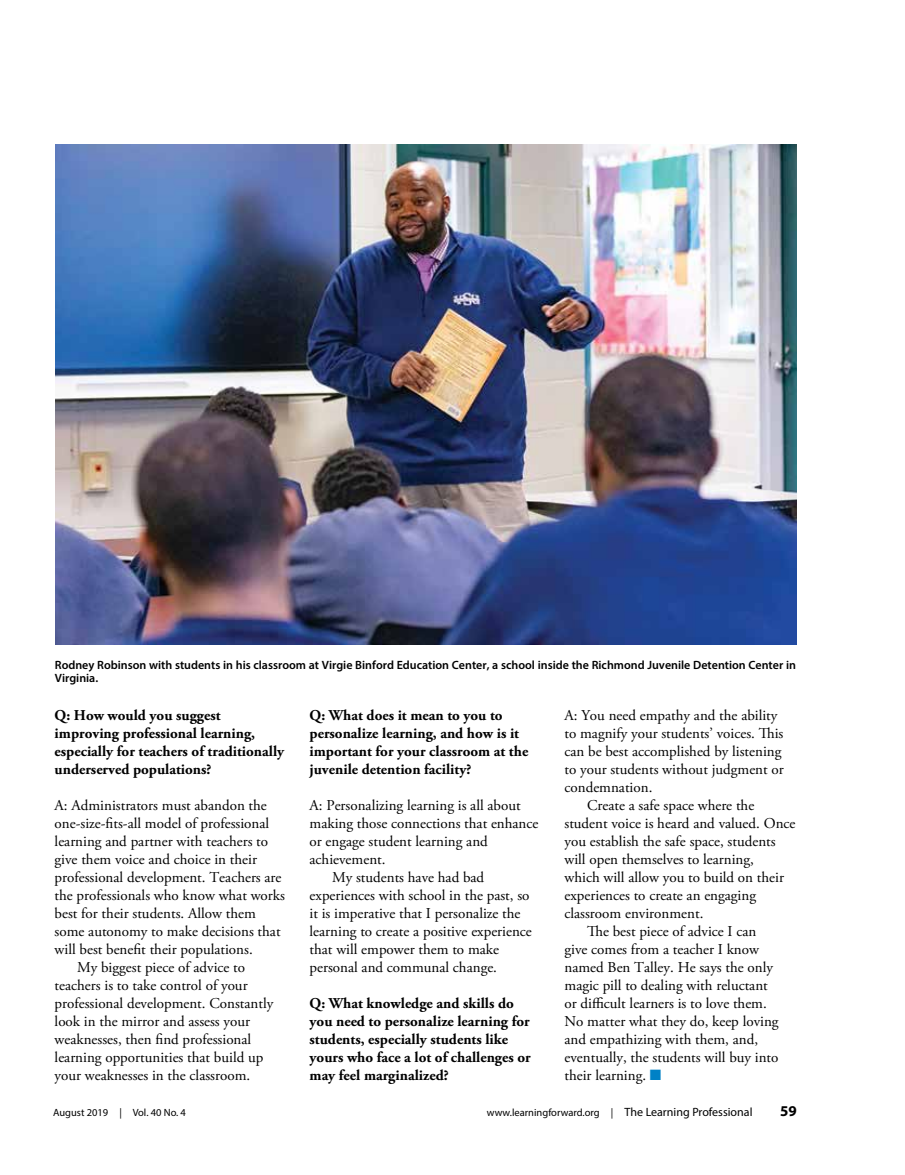
<style>
.page{position:relative;width:905px;height:1175px;background:#fff}
.page>*{position:absolute;margin:0;border:0;box-sizing:border-box;transform-origin:0 0}
.t1{font:15px "Adobe Garamond Pro";color:#000}
.t2{font:700 15px/18px "Adobe Garamond Pro";color:#000}
.t3{font:700 15px "Myriad Pro";color:#000}
.t4{font:600 12px/13.5px "Myriad Pro";color:#000}
.t5{font:10.5px "Myriad Pro";color:#000}
.s1{color:#0081c6}
.s2{font-size:12px}
</style>
<div class="page">
<img style="left:55px;top:144px;width:741px;height:500px">
<p class="t4" style="left:55px;top:657px;width:742px">Rodney Robinson with students in his classroom at Virgie Binford Education Center, a school inside the Richmond Juvenile Detention Center in<br>Virginia.</p>
<p class="t2" style="left:55px;top:707px;width:231px">Q: How would you suggest improving professional learning, especially for teachers of traditionally underserved populations?</p>
<p class="t1" style="left:55px;top:796px;width:214px">A: Administrators must abandon the</p>
<p class="t1" style="left:55px;top:814px;width:216px">one-size-fits-all model of professional</p>
<p class="t1" style="left:55px;top:832px;width:215px">learning and partner with teachers to</p>
<p class="t1" style="left:55px;top:850px;width:204px">give them voice and choice in their</p>
<p class="t1" style="left:55px;top:868px;width:228px">professional development. Teachers are</p>
<p class="t1" style="left:55px;top:886px;width:232px">the professionals who know what works</p>
<p class="t1" style="left:55px;top:904px;width:203px">best for their students. Allow them</p>
<p class="t1" style="left:55px;top:922px;width:227px">some autonomy to make decisions that</p>
<p class="t1" style="left:55px;top:940px;width:200px">will best benefit their populations.</p>
<p class="t1" style="left:77px;top:958px;width:169px">My biggest piece of advice to</p>
<p class="t1" style="left:55px;top:976px;width:194px">teachers is to take control of your</p>
<p class="t1" style="left:55px;top:994px;width:220px">professional development. Constantly</p>
<p class="t1" style="left:55px;top:1012px;width:197px">look in the mirror and assess your</p>
<p class="t1" style="left:55px;top:1030px;width:198px">weaknesses, then find professional</p>
<p class="t1" style="left:55px;top:1048px;width:210px">learning opportunities that build up</p>
<p class="t1" style="left:55px;top:1066px;width:197px">your weaknesses in the classroom.</p>
<p class="t2" style="left:309px;top:707px;width:220px">Q: What does it mean to you to personalize learning, and how is it important for your classroom at the juvenile detention facility?</p>
<p class="t1" style="left:309px;top:796px;width:212px">A: Personalizing learning is all about</p>
<p class="t1" style="left:309px;top:814px;width:230px">making those connections that enhance</p>
<p class="t1" style="left:309px;top:832px;width:180px">or engage student learning and</p>
<p class="t1" style="left:309px;top:850px;width:77px">achievement.</p>
<p class="t1" style="left:332px;top:868px;width:154px">My students have had bad</p>
<p class="t1" style="left:309px;top:886px;width:221px">experiences with school in the past, so</p>
<p class="t1" style="left:309px;top:904px;width:212px">it is imperative that I personalize the</p>
<p class="t1" style="left:309px;top:922px;width:224px">learning to create a positive experience</p>
<p class="t1" style="left:309px;top:940px;width:191px">that will empower them to make</p>
<p class="t1" style="left:309px;top:958px;width:189px">personal and communal change.</p>
<p class="t2" style="left:309px;top:995px;width:223px">Q: What knowledge and skills do you need to personalize learning for students, especially students like yours who face a lot of challenges or may feel marginalized?</p>
<p class="t1" style="left:564px;top:706px;width:214px">A: You need empathy and the ability</p>
<p class="t1" style="left:564px;top:724px;width:220px">to magnify your students’ voices. This</p>
<p class="t1" style="left:564px;top:742px;width:218px">can be best accomplished by listening</p>
<p class="t1" style="left:564px;top:760px;width:221px">to your students without judgment or</p>
<p class="t1" style="left:564px;top:778px;width:89px">condemnation.</p>
<p class="t1" style="left:587px;top:796px;width:169px">Create a safe space where the</p>
<p class="t1" style="left:564px;top:814px;width:232px">student voice is heard and valued. Once</p>
<p class="t1" style="left:564px;top:832px;width:213px">you establish the safe space, students</p>
<p class="t1" style="left:564px;top:850px;width:191px">will open themselves to learning,</p>
<p class="t1" style="left:564px;top:868px;width:221px">which will allow you to build on their</p>
<p class="t1" style="left:564px;top:886px;width:193px">experiences to create an engaging</p>
<p class="t1" style="left:564px;top:904px;width:140px">classroom environment.</p>
<p class="t1" style="left:587px;top:922px;width:171px">The best piece of advice I can</p>
<p class="t1" style="left:564px;top:940px;width:196px">give comes from a teacher I know</p>
<p class="t1" style="left:564px;top:958px;width:210px">named Ben Talley. He says the only</p>
<p class="t1" style="left:564px;top:976px;width:205px">magic pill to dealing with reluctant</p>
<p class="t1" style="left:564px;top:994px;width:204px">or difficult learners is to love them.</p>
<p class="t1" style="left:564px;top:1012px;width:215px">No matter what they do, keep loving</p>
<p class="t1" style="left:564px;top:1030px;width:195px">and empathizing with them, and,</p>
<p class="t1" style="left:564px;top:1048px;width:215px">eventually, the students will buy into</p>
<p class="t1" style="left:564px;top:1066px;width:98px">their learning. <span class="s1">■</span></p>
<p class="t5" style="left:53px;top:1106px;width:134px">August 2019 | Vol. 40 No. 4</p>
<p class="t5" style="left:487px;top:1106px;width:267px">www.learningforward.org | <span class="s2">The Learning Professional</span></p>
<p class="t3" style="left:780px;top:1101px;width:18px">59</p>
</div>
